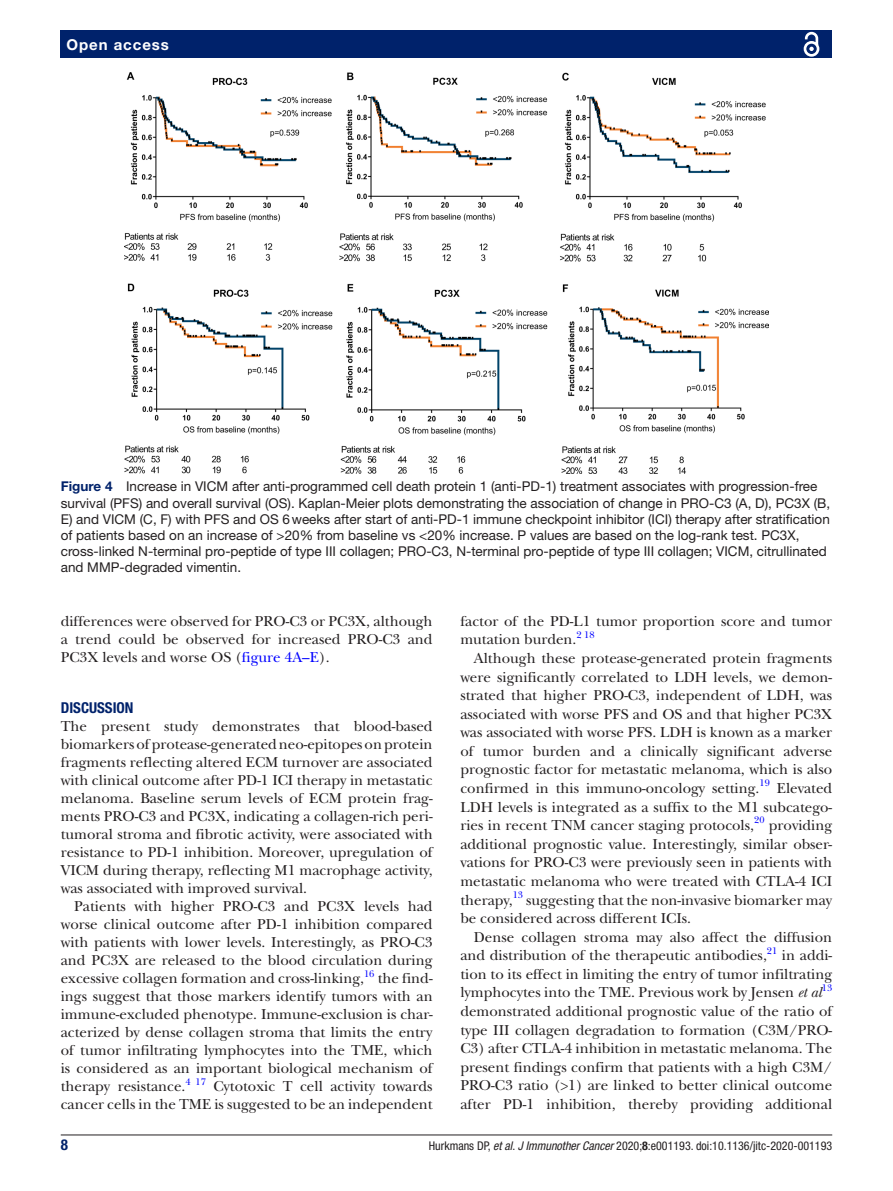
<style>
.page{position:relative;width:893px;height:1191px;background:#fff}
.page>*{position:absolute;margin:0;border:0;box-sizing:border-box;transform-origin:0 0}
.t1{font:15px/18.6px "New Baskerville";color:#231f20;text-align:justify}
.t2{font:700 condensed 15px "Helvetica Neue LT Std";color:#00226b}
.t3{font:700 15px "Helvetica Neue LT Std";letter-spacing:.065em;color:#fff}
.t4{font:13.5px/16.2px "Helvetica Neue LT Std";color:#231f20}
.t5{font:condensed 12px "Helvetica Neue LT Std";color:#231f20}
.t6{font:9.9px "New Baskerville";color:#00f}
.s1{font-weight:700;color:#00226b}
.s2{color:#00f}
.s3{font-style:italic}
.s4{font-weight:700}
</style>
<div class="page">
<hr style="left:61px;top:1134px;width:771px;height:1px;background:#231f20">
<div style="left:61px;top:31px;width:771px;height:27px;background:#00226b"></div>
<svg style="left:803px;top:31px;width:17px;height:26px"></svg>
<img style="left:124px;top:73px;width:645px;height:401px">
<p class="t3" style="left:66px;top:35px;width:104px">Open access</p>
<p class="t4" style="left:61px;top:478px;width:771px"><span class="s1">Figure 4</span> Increase in VICM after anti-programmed cell death protein 1 (anti-PD-1) treatment associates with progression-free survival (PFS) and overall survival (OS). Kaplan-Meier plots demonstrating the association of change in PRO-C3 (A, D), PC3X (B, E) and VICM (C, F) with PFS and OS 6weeks after start of anti-PD-1 immune checkpoint inhibitor (ICI) therapy after stratification of patients based on an increase of &gt;20% from baseline vs &lt;20% increase. P values are based on the log-rank test. PC3X, cross-linked N-terminal pro-peptide of type III collagen; PRO-C3, N-terminal pro-peptide of type III collagen; VICM, citrullinated and MMP-degraded vimentin.</p>
<p class="t1" style="left:61px;top:612px;width:373px;line-height:18px">differences were observed for PRO-C3 or PC3X, although a trend could be observed for increased PRO-C3 and PC3X levels and worse OS (<span class="s2">figure 4A–E</span>).</p>
<p class="t2" style="left:61px;top:699px;width:74px">DISCUSSION</p>
<p class="t1" style="left:61px;top:717px;width:373px;line-height:18px">The present study demonstrates that blood-based biomarkers of protease-generated neo-epitopes on protein fragments reflecting altered ECM turnover are associated with clinical outcome after PD-1 ICI therapy in metastatic melanoma. Baseline serum levels of ECM protein frag&shy;ments PRO-C3 and PC3X, indicating a collagen-rich peri&shy;tumoral stroma and fibrotic activity, were associated with resistance to PD-1 inhibition. Moreover, upregulation of VICM during therapy, reflecting M1 macrophage activity, was associated with improved survival.</p>
<p class="t1" style="left:61px;top:897px;width:373px;line-height:18px;text-indent:14px">Patients with higher PRO-C3 and PC3X levels had worse clinical outcome after PD-1 inhibition compared with patients with lower levels. Interestingly, as PRO-C3 and PC3X are released to the blood circulation during excessive collagen formation and cross-linking,</p>
<p class="t6" style="left:364px;top:967px;width:12px">16</p>
<p class="t1" style="left:61px;top:969px;width:373px;line-height:18px;text-indent:317px">the find&shy;ings suggest that those markers identify tumors with an immune-excluded phenotype. Immune-exclusion is char&shy;acterized by dense collagen stroma that limits the entry of tumor infiltrating lymphocytes into the TME, which is considered as an important biological mechanism of therapy resistance.<sup>4</sup> <sup>17</sup></p>
<p class="t1" style="left:61px;top:1077px;width:373px;line-height:18px;text-align:right">Cytotoxic T cell activity towards<br>cancer cells in the TME is suggested to be an independent</p>
<p class="t1" style="left:460px;top:612px;width:373px">factor of the PD-L1 tumor proportion score and tumor mutation burden.</p>
<p class="t6" style="left:576px;top:628px;width:20px">2 18</p>
<p class="t1" style="left:460px;top:649px;width:373px;text-indent:14px">Although these protease-generated protein fragments were significantly correlated to LDH levels, we demon&shy;strated that higher PRO-C3, independent of LDH, was associated with worse PFS and OS and that higher PC3X was associated with worse PFS. LDH is known as a marker of tumor burden and a clinically significant adverse prognostic factor for metastatic melanoma, which is also confirmed in this immuno-oncology setting.</p>
<p class="t6" style="left:759px;top:777px;width:12px">19</p>
<p class="t1" style="left:460px;top:779px;width:373px;text-indent:316px">Elevated LDH levels is integrated as a suffix to the M1 subcatego&shy;ries in recent TNM cancer staging protocols,</p>
<p class="t6" style="left:754px;top:814px;width:12px">20</p>
<p class="t1" style="left:460px;top:816px;width:373px;text-indent:309px">providing additional prognostic value. Interestingly, similar obser&shy;vations for PRO-C3 were previously seen in patients with metastatic melanoma who were treated with CTLA-4 ICI therapy,</p>
<p class="t6" style="left:513px;top:888px;width:12px">13</p>
<p class="t1" style="left:460px;top:890px;width:373px;text-indent:66px">suggesting that the non-invasive biomarker may be considered across different ICIs.</p>
<p class="t1" style="left:460px;top:927px;width:373px;text-indent:14px">Dense collagen stroma may also affect the diffusion and distribution of the therapeutic antibodies,</p>
<p class="t6" style="left:767px;top:944px;width:12px">21</p>
<p class="t1" style="left:460px;top:946px;width:373px;text-indent:322px">in addi&shy;tion to its effect in limiting the entry of tumor infiltrating lymphocytes into the TME. Previous work by Jensen <span class="s3">et al</span><sup>13 </sup>demonstrated additional prognostic value of the ratio of type III collagen degradation to formation (C3M/PRO-C3) after CTLA-4 inhibition in metastatic melanoma. The present findings confirm that patients with a high C3M/ PRO-C3 ratio (&gt;1) are linked to better clinical outcome after PD-1 inhibition, thereby providing additional</p>
<p class="t2" style="left:61px;top:1135px;width:9px">8</p>
<p class="t5" style="left:429px;top:1138px;width:405px">Hurkmans DP, <span class="s3">et al</span>. <span class="s3">J Immunother Cancer</span> 2020;<span class="s4">8</span>:e001193. doi:10.1136/jitc-2020-001193</p>
</div>
